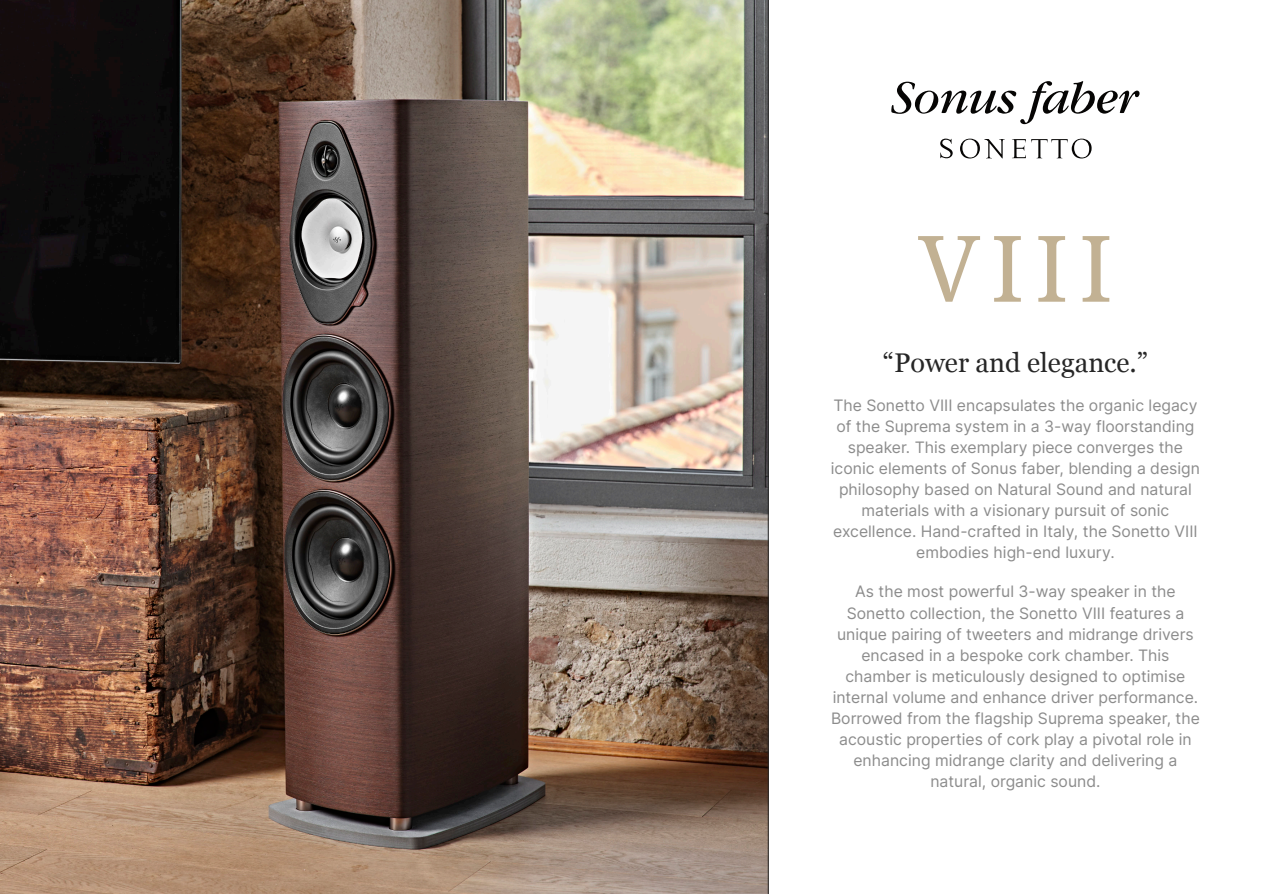
<style>
.page{position:relative;width:1263px;height:894px;background:#fff}
.page>*{position:absolute;margin:0;border:0;box-sizing:border-box;transform-origin:0 0}
.t1{font:91.8px "Noto Serif";color:#c2b193}
.t2{font:27px "Georgia";color:#262626}
.t3{font:15.75px "Inter";color:#8c8c8c}
</style>
<div class="page">
<img style="left:0;top:0;width:768px;height:893px">
<svg style="left:960px;top:139px;width:45px;height:19px"></svg>
<svg style="left:940px;top:138px;width:13px;height:20px"></svg>
<svg style="left:1012px;top:139px;width:80px;height:19px"></svg>
<svg style="left:891px;top:81px;width:248px;height:43px"></svg>
<p class="t1" style="left:918px;top:203px;width:196px">VIII</p>
<p class="t2" style="left:883px;top:352px;width:266px">“Power and elegance.”</p>
<p class="t3" style="left:833px;top:396px;width:366px">The Sonetto VIII encapsulates the organic legacy</p>
<p class="t3" style="left:836px;top:417px;width:360px">of the Suprema system in a 3-way floorstanding</p>
<p class="t3" style="left:848px;top:438px;width:337px">speaker. This exemplary piece converges the</p>
<p class="t3" style="left:831px;top:459px;width:371px">iconic elements of Sonus faber, blending a design</p>
<p class="t3" style="left:839px;top:480px;width:354px">philosophy based on Natural Sound and natural</p>
<p class="t3" style="left:861px;top:501px;width:309px">materials with a visionary pursuit of sonic</p>
<p class="t3" style="left:833px;top:522px;width:366px">excellence. Hand-crafted in Italy, the Sonetto VIII</p>
<p class="t3" style="left:916px;top:543px;width:200px">embodies high-end luxury.</p>
<p class="t3" style="left:855px;top:582px;width:322px">As the most powerful 3-way speaker in the</p>
<p class="t3" style="left:847px;top:603px;width:339px">Sonetto collection, the Sonetto VIII features a</p>
<p class="t3" style="left:837px;top:624px;width:358px">unique pairing of tweeters and midrange drivers</p>
<p class="t3" style="left:861px;top:645px;width:310px">encased in a bespoke cork chamber. This</p>
<p class="t3" style="left:845px;top:666px;width:341px">chamber is meticulously designed to optimise</p>
<p class="t3" style="left:833px;top:687px;width:367px">internal volume and enhance driver performance.</p>
<p class="t3" style="left:831px;top:708px;width:370px">Borrowed from the flagship Suprema speaker, the</p>
<p class="t3" style="left:839px;top:729px;width:354px">acoustic properties of cork play a pivotal role in</p>
<p class="t3" style="left:853px;top:750px;width:325px">enhancing midrange clarity and delivering a</p>
<p class="t3" style="left:930px;top:771px;width:172px">natural, organic sound.</p>
</div>
